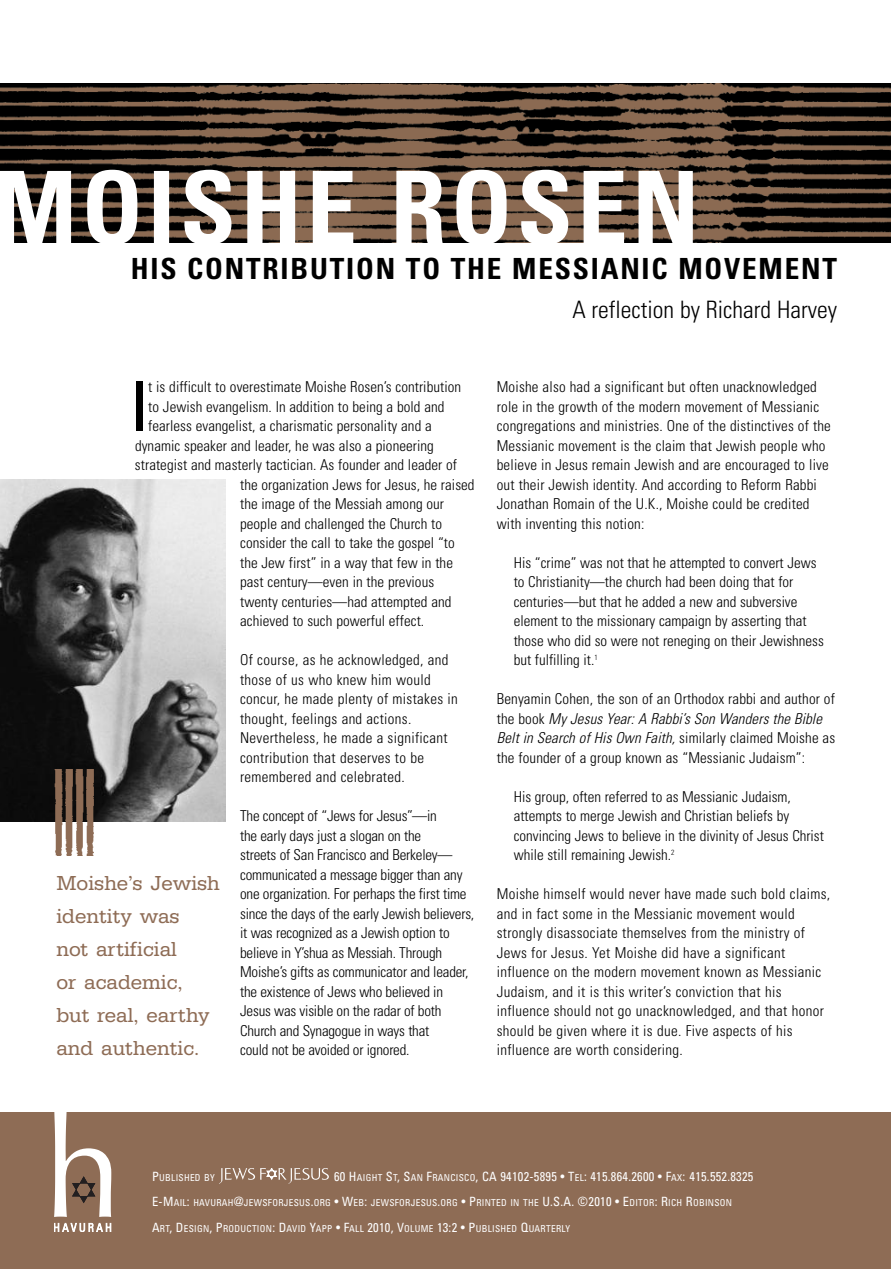
<style>
.page{position:relative;width:891px;height:1269px;background:#fff}
.page>*{position:absolute;margin:0;border:0;box-sizing:border-box;transform-origin:0 0}
.t1{font:condensed 69px "Univers";color:#000}
.t2{font:700 condensed 29.1px "Univers";letter-spacing:.06em;color:#000}
.t3{font:300 condensed 24px "Univers";color:#000}
.t4{font:21px/33px "URW Typewriter T";color:#8e6c55}
.t5{font:300 condensed 15px/19.5px "Univers";letter-spacing:.005em;color:#000}
.t6{font:300 condensed 15px/19.5px "Univers";letter-spacing:-.015em;color:#000}
.t7{font:condensed 12.75px "Univers";letter-spacing:.02em;color:#fff}
.t8{font:condensed 9.6px "Univers";letter-spacing:.03em;color:#fff}
.s1{font-style:italic}
.s2{font-size:12.75px}
.s3{font-size:9.6px}
</style>
<div class="page">
<img style="left:0;top:84px;width:891px;height:159px">
<div style="left:0;top:1112px;width:891px;height:157px;background:#8e6c55"></div>
<svg style="left:219px;top:1168px;width:110px;height:16px"></svg>
<svg style="left:54px;top:1112px;width:57px;height:120px"></svg>
<svg style="left:0;top:170px;width:693px;height:73px"></svg>
<img style="left:0;top:480px;width:225px;height:341px">
<img style="left:54px;top:769px;width:40px;height:87px">
<h2 class="t2" style="left:131px;top:258px;width:708px">HIS CONTRIBUTION TO THE MESSIANIC MOVEMENT</h2>
<h3 class="t3" style="left:572px;top:300px;width:266px">A reflection by Richard Harvey</h3>
<h1 class="t1" style="left:130px;top:381px;width:21px">I</h1>
<p class="t5" style="left:148px;top:379px;width:314px">t is difficult to overestimate Moishe Rosen’s contribution</p>
<p class="t5" style="left:148px;top:398px;width:298px">to Jewish evangelism. In addition to being a bold and</p>
<p class="t5" style="left:148px;top:418px;width:285px">fearless evangelist, a charismatic personality and a</p>
<p class="t5" style="left:135px;top:437px;width:300px">dynamic speaker and leader, he was also a pioneering</p>
<p class="t5" style="left:135px;top:457px;width:324px">strategist and masterly tactician. As founder and leader of</p>
<p class="t5" style="left:240px;top:476px;width:236px">the organization Jews for Jesus, he raised</p>
<p class="t5" style="left:240px;top:496px;width:206px">the image of the Messiah among our</p>
<p class="t5" style="left:240px;top:515px;width:204px">people and challenged the Church to</p>
<p class="t5" style="left:240px;top:535px;width:216px">consider the call to take the gospel “to</p>
<p class="t5" style="left:240px;top:554px;width:214px">the Jew first” in a way that few in the</p>
<p class="t5" style="left:240px;top:574px;width:196px">past century—even in the previous</p>
<p class="t5" style="left:240px;top:593px;width:213px">twenty centuries—had attempted and</p>
<p class="t5" style="left:240px;top:613px;width:186px">achieved to such powerful effect.</p>
<p class="t5" style="left:240px;top:652px;width:219px">Of course, as he acknowledged, and those of us who knew him would concur, he made plenty of mistakes in thought, feelings and actions.<br>Nevertheless, he made a significant contribution that deserves to be remembered and celebrated.</p>
<p class="t6" style="left:240px;top:808px;width:236px">The concept of “Jews for Jesus”—in<br>the early days just a slogan on the<br>streets of San Francisco and Berkeley— communicated a message bigger than any one organization. For perhaps the first time since the days of the early Jewish believers, it was recognized as a Jewish option to believe in Y’shua as Messiah. Through Moishe’s gifts as communicator and leader, the existence of Jews who believed in Jesus was visible on the radar of both Church and Synagogue in ways that<br>could not be avoided or ignored.</p>
<h3 class="t4" style="left:56px;top:866px;width:165px">Moishe’s Jewish identity was<br>not artificial<br>or academic, but real, earthy and authentic.</h3>
<p class="t5" style="left:497px;top:379px;width:336px">Moishe also had a significant but often unacknowledged role in the growth of the modern movement of Messianic congregations and ministries. One of the distinctives of the Messianic movement is the claim that Jewish people who believe in Jesus remain Jewish and are encouraged to live out their Jewish identity. And according to Reform Rabbi Jonathan Romain of the U.K., Moishe could be credited with inventing this notion:</p>
<p class="t5" style="left:514px;top:554px;width:312px">His “crime” was not that he attempted to convert Jews to Christianity—the church had been doing that for centuries—but that he added a new and subversive element to the missionary campaign by asserting that those who did so were not reneging on their Jewishness but fulfilling it.<sup>1</sup></p>
<p class="t5" style="left:497px;top:691px;width:340px">Benyamin Cohen, the son of an Orthodox rabbi and author of the book <span class="s1">My Jesus Year: A Rabbi’s Son Wanders the Bible Belt in Search of His Own Faith,</span> similarly claimed Moishe as the founder of a group known as “Messianic Judaism”:</p>
<p class="t5" style="left:514px;top:788px;width:312px">His group, often referred to as Messianic Judaism, attempts to merge Jewish and Christian beliefs by convincing Jews to believe in the divinity of Jesus Christ while still remaining Jewish.<sup>2</sup></p>
<p class="t5" style="left:497px;top:886px;width:335px">Moishe himself would never have made such bold claims, and in fact some in the Messianic movement would strongly disassociate themselves from the ministry of Jews for Jesus. Yet Moishe did have a significant influence on the modern movement known as Messianic Judaism, and it is this writer’s conviction that his influence should not go unacknowledged, and that honor should be given where it is due. Five aspects of his influence are worth considering.</p>
<p class="t8" style="left:152px;top:1174px;width:64px"><span class="s2">P</span>UBLISHED BY</p>
<p class="t7" style="left:334px;top:1171px;width:421px">60 H<span class="s3">AIGHT</span> S<span class="s3">T</span>, S<span class="s3">AN</span> F<span class="s3">RANCISCO</span>, CA 94102-5895 • T<span class="s3">EL</span>: 415.864.2600 • F<span class="s3">AX</span>: 415.552.8325</p>
<p class="t8" style="left:152px;top:1199px;width:582px"><span class="s2">E-M</span>AIL<span class="s2">:</span> HAVURAH<span class="s2">@</span>JEWSFORJESUS<span class="s2">.</span>ORG <span class="s2">• W</span>EB<span class="s2">:</span> JEWSFORJESUS<span class="s2">.</span>ORG <span class="s2">• P</span>RINTED IN THE <span class="s2">U.S.A. ©2010 • E</span>DITOR<span class="s2">: R</span>ICH <span class="s2">R</span>OBINSON</p>
<p class="t8" style="left:152px;top:1225px;width:419px"><span class="s2">A</span>RT<span class="s2">, D</span>ESIGN<span class="s2">, P</span>RODUCTION<span class="s2">: D</span>AVID <span class="s2">Y</span>APP <span class="s2">• F</span>ALL <span class="s2">2010, V</span>OLUME <span class="s2">13:2 • P</span>UBLISHED <span class="s2">Q</span>UARTERLY</p>
</div>
